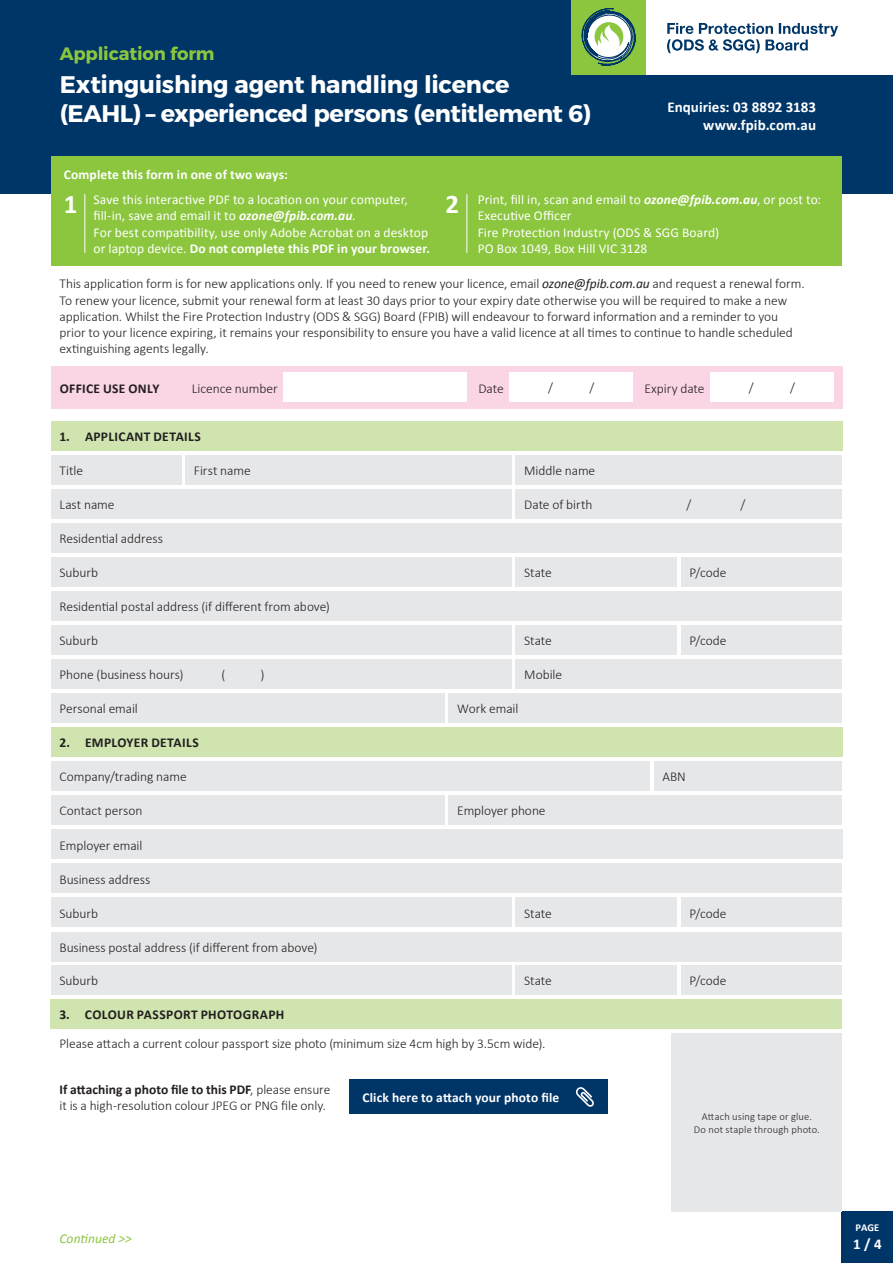
<style>
.page{position:relative;width:893px;height:1263px;background:#fff}
.page>*{position:absolute;margin:0;border:0;box-sizing:border-box;transform-origin:0 0}
.t1{font:700 27px "Calibri";color:#fff}
.Form_Title{font:700 24px/28.8px "Montserrat";letter-spacing:-.015em;color:#fff}
.Form_Type{font:700 18px "Montserrat";letter-spacing:-.005em;color:#8bc63e}
.t2{font:700 15px/18px "Calibri";letter-spacing:.005em;color:#fff;text-align:right}
.Body{font:300 13.5px/16.2px "Calibri";letter-spacing:-.005em;color:#231f20}
.Field_Title{font:300 13.5px "Calibri";letter-spacing:-.005em;color:#231f20}
.t3{font:13.5px/16.2px "Calibri";letter-spacing:.005em;color:#fff}
.Section_Heading{font:700 13.5px "Calibri";letter-spacing:.025em;color:#231f20}
.t4{font:700 13.5px "Calibri";letter-spacing:.01em;color:#fff}
.Section_Heading-2{font:300 13.5px "Calibri";letter-spacing:-.005em;color:#231f20}
.t5{font:italic 13.5px "Calibri";color:#8bc63e}
.Small_Print{font:300 10.5px/12.6px "Calibri";letter-spacing:.015em;color:#231f20;text-align:center}
.t6{font:700 10.5px "Calibri";color:#fff}
.s1{font-weight:700;font-style:italic}
.s2{font-weight:700}
.s3{font-weight:400;font-style:italic}
</style>
<div class="page">
<div style="left:0;top:0;width:893px;height:193px;background:#003667"></div>
<div style="left:646px;top:0;width:247px;height:74px;background:#fff"></div>
<div style="left:572px;top:0;width:74px;height:74px;background:#8bc63e"></div>
<svg style="left:582px;top:8px;width:53px;height:58px"></svg>
<svg style="left:667px;top:23px;width:171px;height:30px"></svg>
<div style="left:516px;top:489px;width:326px;height:30px;background:#e6e7e9"></div>
<div style="left:51px;top:455px;width:130px;height:30px;background:#e6e7e9"></div>
<div style="left:185px;top:455px;width:327px;height:30px;background:#e6e7e9"></div>
<div style="left:51px;top:489px;width:461px;height:30px;background:#e6e7e9"></div>
<div style="left:51px;top:523px;width:791px;height:30px;background:#e6e7e9"></div>
<div style="left:51px;top:591px;width:791px;height:30px;background:#e6e7e9"></div>
<div style="left:51px;top:557px;width:461px;height:30px;background:#e6e7e9"></div>
<div style="left:51px;top:625px;width:461px;height:30px;background:#e6e7e9"></div>
<div style="left:51px;top:659px;width:461px;height:30px;background:#e6e7e9"></div>
<div style="left:51px;top:693px;width:393px;height:30px;background:#e6e7e9"></div>
<div style="left:449px;top:693px;width:393px;height:30px;background:#e6e7e9"></div>
<div style="left:516px;top:557px;width:161px;height:30px;background:#e6e7e9"></div>
<div style="left:516px;top:625px;width:161px;height:30px;background:#e6e7e9"></div>
<div style="left:516px;top:659px;width:326px;height:30px;background:#e6e7e9"></div>
<div style="left:681px;top:557px;width:161px;height:30px;background:#e6e7e9"></div>
<div style="left:681px;top:625px;width:161px;height:30px;background:#e6e7e9"></div>
<div style="left:516px;top:455px;width:326px;height:30px;background:#e6e7e9"></div>
<div style="left:51px;top:421px;width:791px;height:30px;background:#cfe4ae"></div>
<div style="left:51px;top:156px;width:791px;height:31px;background:#8bc63e"></div>
<div style="left:51px;top:186px;width:388px;height:80px;background:#8bc63e"></div>
<div style="left:435px;top:186px;width:407px;height:80px;background:#8bc63e"></div>
<hr style="left:85px;top:194px;width:1px;height:59px;background:#fff">
<hr style="left:467px;top:194px;width:1px;height:59px;background:#fff">
<div style="left:51px;top:366px;width:791px;height:43px;background:#fad5e5"></div>
<div style="left:283px;top:372px;width:184px;height:30px;background:#fff"></div>
<div style="left:510px;top:372px;width:123px;height:30px;background:#fff"></div>
<div style="left:710px;top:372px;width:124px;height:30px;background:#fff"></div>
<div style="left:842px;top:1212px;width:51px;height:51px;background:#003667"></div>
<div style="left:51px;top:863px;width:791px;height:30px;background:#e6e7e9"></div>
<div style="left:51px;top:897px;width:461px;height:30px;background:#e6e7e9"></div>
<div style="left:51px;top:761px;width:599px;height:30px;background:#e6e7e9"></div>
<div style="left:51px;top:795px;width:393px;height:30px;background:#e6e7e9"></div>
<div style="left:449px;top:795px;width:393px;height:30px;background:#e6e7e9"></div>
<div style="left:51px;top:829px;width:791px;height:30px;background:#e6e7e9"></div>
<div style="left:516px;top:897px;width:161px;height:30px;background:#e6e7e9"></div>
<div style="left:654px;top:761px;width:188px;height:30px;background:#e6e7e9"></div>
<div style="left:681px;top:897px;width:161px;height:30px;background:#e6e7e9"></div>
<div style="left:51px;top:727px;width:791px;height:30px;background:#cfe4ae"></div>
<div style="left:51px;top:932px;width:791px;height:29px;background:#e6e7e9"></div>
<div style="left:51px;top:965px;width:461px;height:30px;background:#e6e7e9"></div>
<div style="left:516px;top:965px;width:161px;height:30px;background:#e6e7e9"></div>
<div style="left:681px;top:965px;width:161px;height:30px;background:#e6e7e9"></div>
<div style="left:672px;top:1033px;width:170px;height:179px;background:#e6e7e9"></div>
<div style="left:51px;top:999px;width:791px;height:30px;background:#cfe4ae"></div>
<div style="left:350px;top:1079px;width:258px;height:35px;background:#003667"></div>
<svg style="left:576px;top:1087px;width:18px;height:20px"></svg>
<p class="Form_Type" style="left:60px;top:42px;width:156px">Application form</p>
<p class="Form_Title" style="left:60px;top:70px;width:533px">Extinguishing agent handling licence (EAHL) – experienced persons (entitlement 6)</p>
<p class="t2" style="left:667px;top:98px;width:150px">Enquiries: 03 8892 3183 www.fpib.com.au</p>
<p class="t4" style="left:64px;top:166px;width:226px">Complete this form in one of two ways:</p>
<p class="t3" style="left:94px;top:192px;width:338px">Save this interactive PDF to a location on your computer, fill-in, save and email it to <span class="s1">ozone@fpib.com.au</span>.<br>For best compatibility, use only Adobe Acrobat on a desktop or laptop device. <span class="s2">Do not complete this PDF in your browser.</span></p>
<p class="t3" style="left:478px;top:192px;width:345px">Print, fill in, scan and email to <span class="s1">ozone@fpib.com.au</span>, or post to:<br>Executive Officer<br>Fire Protection Industry (ODS &amp; SGG Board)<br>PO Box 1049, Box Hill VIC 3128</p>
<p class="t1" style="left:64px;top:187px;width:15px">1</p>
<p class="t1" style="left:446px;top:187px;width:15px">2</p>
<p class="Body" style="left:60px;top:275px;width:747px">This application form is for new applications only. If you need to renew your licence, email <span class="s3">ozone@fpib.com.au</span> and request a renewal form.<br>To renew your licence, submit your renewal form at least 30 days prior to your expiry date otherwise you will be required to make a new application. Whilst the Fire Protection Industry (ODS &amp; SGG) Board (FPIB) will endeavour to forward information and a reminder to you prior to your licence expiring, it remains your responsibility to ensure you have a valid licence at all times to continue to handle scheduled extinguishing agents legally.</p>
<p class="Section_Heading" style="left:60px;top:380px;width:101px">OFFICE USE ONLY</p>
<p class="Section_Heading-2" style="left:192px;top:380px;width:87px">Licence number</p>
<p class="Section_Heading-2" style="left:479px;top:380px;width:27px">Date</p>
<p class="Body" style="left:548px;top:379px;width:6px">/</p>
<p class="Body" style="left:589px;top:379px;width:6px">/</p>
<p class="Section_Heading-2" style="left:644px;top:380px;width:62px">Expiry date</p>
<p class="Body" style="left:749px;top:379px;width:6px">/</p>
<p class="Body" style="left:790px;top:379px;width:6px">/</p>
<p class="Section_Heading" style="left:60px;top:428px;width:143px">1. APPLICANT DETAILS</p>
<p class="Field_Title" style="left:60px;top:462px;width:25px">Title</p>
<p class="Field_Title" style="left:194px;top:462px;width:58px">First name</p>
<p class="Field_Title" style="left:60px;top:496px;width:57px">Last name</p>
<p class="Field_Title" style="left:60px;top:530px;width:105px">Residential address</p>
<p class="Field_Title" style="left:60px;top:564px;width:40px">Suburb</p>
<p class="Field_Title" style="left:60px;top:598px;width:272px">Residential postal address (if different from above)</p>
<p class="Field_Title" style="left:524px;top:462px;width:72px">Middle name</p>
<p class="Field_Title" style="left:524px;top:496px;width:70px">Date of birth</p>
<p class="Field_Title" style="left:686px;top:496px;width:6px">/</p>
<p class="Field_Title" style="left:740px;top:496px;width:6px">/</p>
<p class="Field_Title" style="left:524px;top:564px;width:29px">State</p>
<p class="Field_Title" style="left:690px;top:564px;width:38px">P/code</p>
<p class="Field_Title" style="left:60px;top:632px;width:40px">Suburb</p>
<p class="Field_Title" style="left:60px;top:666px;width:126px">Phone (business hours)</p>
<p class="Field_Title" style="left:222px;top:666px;width:6px">(</p>
<p class="Field_Title" style="left:260px;top:666px;width:6px">)</p>
<p class="Field_Title" style="left:60px;top:700px;width:80px">Personal email</p>
<p class="Field_Title" style="left:457px;top:700px;width:63px">Work email</p>
<p class="Field_Title" style="left:524px;top:632px;width:29px">State</p>
<p class="Field_Title" style="left:524px;top:666px;width:39px">Mobile</p>
<p class="Section_Heading" style="left:60px;top:734px;width:141px">2. EMPLOYER DETAILS</p>
<p class="Field_Title" style="left:60px;top:769px;width:129px">Company/trading name</p>
<p class="Field_Title" style="left:60px;top:803px;width:84px">Contact person</p>
<p class="Field_Title" style="left:457px;top:803px;width:90px">Employer phone</p>
<p class="Field_Title" style="left:60px;top:837px;width:84px">Employer email</p>
<p class="Field_Title" style="left:60px;top:871px;width:92px">Business address</p>
<p class="Field_Title" style="left:60px;top:905px;width:40px">Suburb</p>
<p class="Field_Title" style="left:524px;top:905px;width:29px">State</p>
<p class="Field_Title" style="left:690px;top:632px;width:38px">P/code</p>
<p class="Field_Title" style="left:662px;top:769px;width:25px">ABN</p>
<p class="Field_Title" style="left:690px;top:905px;width:38px">P/code</p>
<p class="Field_Title" style="left:60px;top:939px;width:259px">Business postal address (if different from above)</p>
<p class="Field_Title" style="left:60px;top:972px;width:40px">Suburb</p>
<p class="Field_Title" style="left:524px;top:972px;width:29px">State</p>
<p class="Field_Title" style="left:690px;top:972px;width:38px">P/code</p>
<p class="Section_Heading" style="left:59px;top:1006px;width:226px">3. COLOUR PASSPORT PHOTOGRAPH</p>
<p class="Body" style="left:60px;top:1034px;width:488px">Please attach a current colour passport size photo (minimum size 4cm high by 3.5cm wide).</p>
<p class="Body" style="left:60px;top:1081px;width:272px"><span class="s2">If attaching a photo file to this PDF</span>, please ensure it is a high-resolution colour JPEG or PNG file only.</p>
<p class="t4" style="left:363px;top:1089px;width:198px">Click here to attach your photo file</p>
<p class="Small_Print" style="left:694px;top:1110px;width:127px">Attach using tape or glue.<br>Do not staple through photo.</p>
<p class="t5" style="left:60px;top:1229px;width:74px">Continued &gt;&gt;</p>
<p class="t6" style="left:856px;top:1221px;width:25px">PAGE</p>
<p class="t2" style="left:853px;top:1235px;width:30px">1 / 4</p>
</div>
